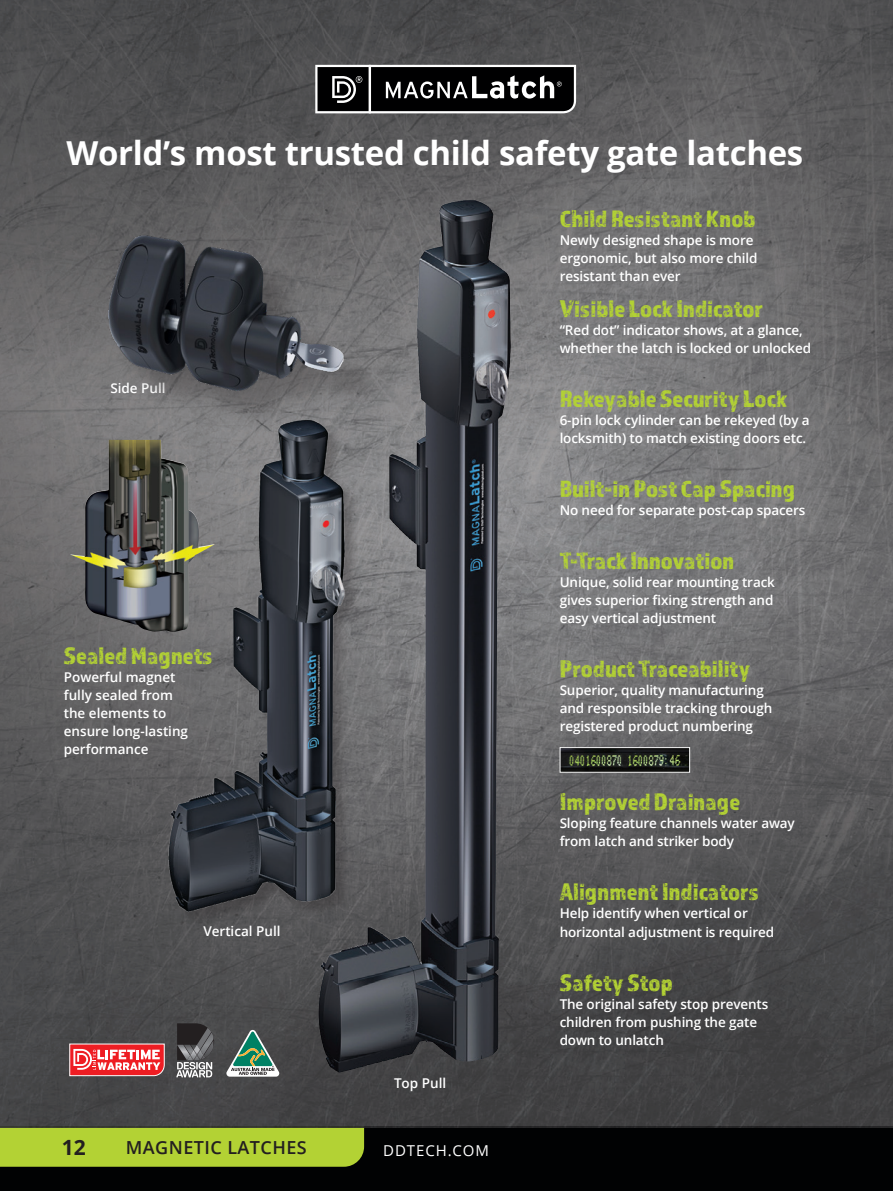
<style>
.page{position:relative;width:893px;height:1191px;background:#fff}
.page>*{position:absolute;margin:0;border:0;box-sizing:border-box;transform-origin:0 0}
.t1{font:700 33px "Open Sans";letter-spacing:-.01em;color:#fff}
.t2{font:24.75px "Almaq W01 Rough";color:#b3d234}
.t3{font:700 21px "Open Sans";color:#231f20}
.t4{font:600 18px "Open Sans";letter-spacing:.025em;color:#231f20}
.t5{font:15px "Open Sans";letter-spacing:.06em;color:#fff}
.t6{font:600 13.5px/18px "Open Sans";letter-spacing:-.01em;color:#fff}
.t7{font:4.95px "Myriad Pro";color:#231f20}
</style>
<div class="page">
<div style="left:0;top:1126px;width:893px;height:65px;background:#010203"></div>
<div style="left:0;top:1127px;width:364px;height:39px;background:#b3d234"></div>
<img style="left:0;top:0;width:893px;height:1127px">
<img style="left:159px;top:429px;width:198px;height:498px">
<svg style="left:315px;top:65px;width:261px;height:48px"></svg>
<img style="left:382px;top:200px;width:79px;height:763px">
<img style="left:70px;top:440px;width:145px;height:192px">
<img style="left:562px;top:749px;width:126px;height:21px">
<div style="left:560px;top:747px;width:130px;height:25px;border:1px solid #fff"></div>
<svg style="left:69px;top:1043px;width:96px;height:33px"></svg>
<svg style="left:176px;top:1023px;width:38px;height:54px;background:#626163"></svg>
<svg style="left:226px;top:1030px;width:53px;height:46px;background:#638174"></svg>
<div style="left:114px;top:241px;width:268px;height:188px;background:#231f20;opacity:.3"></div>
<img style="left:97px;top:224px;width:254px;height:177px">
<p class="t1" style="left:66px;top:129px;width:738px">World’s most trusted child safety gate latches</p>
<p class="t6" style="left:110px;top:379px;width:57px">Side Pull</p>
<p class="t2" style="left:64px;top:643px;width:151px">Sealed Magnets</p>
<p class="t6" style="left:64px;top:668px;width:126px">Powerful magnet fully sealed from the elements to ensure long-lasting performance</p>
<p class="t6" style="left:203px;top:922px;width:79px">Vertical Pull</p>
<p class="t6" style="left:394px;top:1073px;width:54px">Top Pull</p>
<h3 class="t3" style="left:62px;top:1132px;width:25px">12</h3>
<p class="t5" style="left:383px;top:1140px;width:107px">DDTECH.COM</p>
<p class="t4" style="left:126px;top:1135px;width:182px">MAGNETIC LATCHES</p>
<p class="t2" style="left:560px;top:205px;width:198px">Child Resistant Knob</p>
<p class="t6" style="left:560px;top:230px;width:199px">Newly designed shape is more ergonomic, but also more child resistant than ever</p>
<p class="t2" style="left:560px;top:295px;width:205px">Visible Lock Indicator</p>
<p class="t6" style="left:560px;top:320px;width:253px">“Red dot” indicator shows, at a glance, whether the latch is locked or unlocked</p>
<p class="t2" style="left:560px;top:385px;width:229px">Rekeyable Security Lock</p>
<p class="t6" style="left:560px;top:410px;width:252px">6-pin lock cylinder can be rekeyed (by a locksmith) to match existing doors etc.</p>
<p class="t2" style="left:560px;top:475px;width:237px">Built-in Post Cap Spacing</p>
<p class="t6" style="left:560px;top:500px;width:247px">No need for separate post-cap spacers</p>
<p class="t2" style="left:560px;top:547px;width:176px">T-Track Innovation</p>
<p class="t6" style="left:560px;top:572px;width:217px;text-align:justify">Unique, solid rear mounting track gives superior fixing strength and easy vertical adjustment</p>
<p class="t2" style="left:560px;top:655px;width:192px">Product Traceability</p>
<p class="t6" style="left:560px;top:680px;width:214px">Superior, quality manufacturing and responsible tracking through registered product numbering</p>
<p class="t2" style="left:560px;top:789px;width:182px">Improved Drainage</p>
<p class="t6" style="left:560px;top:814px;width:237px">Sloping feature channels water away from latch and striker body</p>
<p class="t2" style="left:560px;top:879px;width:201px">Alignment Indicators</p>
<p class="t6" style="left:560px;top:904px;width:216px">Help identify when vertical or horizontal adjustment is required</p>
<p class="t2" style="left:560px;top:969px;width:115px">Safety Stop</p>
<p class="t6" style="left:560px;top:994px;width:210px">The original safety stop prevents children from pushing the gate down to unlatch</p>
<p class="t7" style="left:780px;top:895px;width:4px">®</p>
</div>
